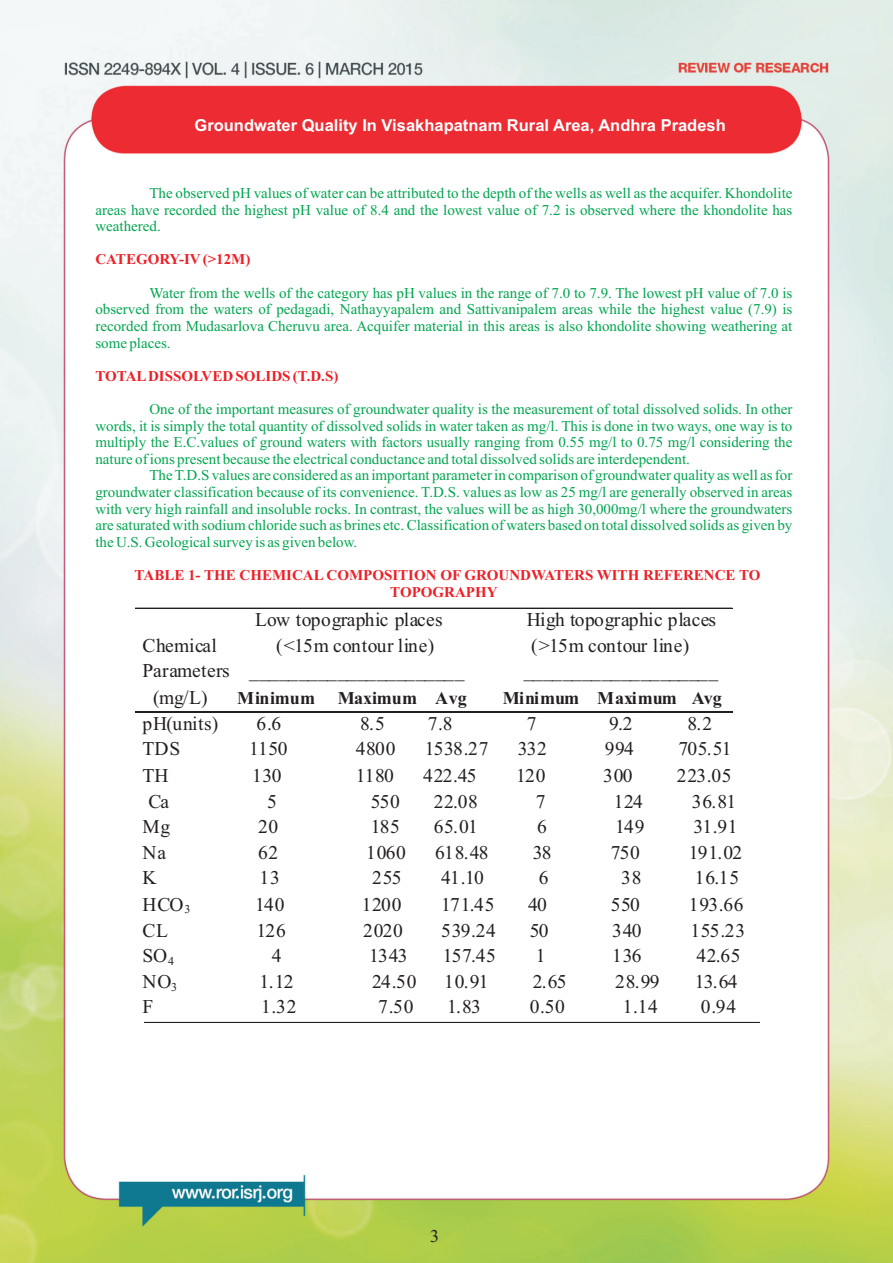
<style>
.page{position:relative;width:893px;height:1263px;background:#fff}
.page>*{position:absolute;margin:0;border:0;box-sizing:border-box;transform-origin:0 0}
.t1{font:19.5px "Times New Roman";letter-spacing:.015em;color:#231f20}
.t2{font:19.5px "Times New Roman";letter-spacing:-.005em;color:#231f20}
.t3{font:700 18px "Times New Roman";color:#231f20}
.t4{font:18px "Times New Roman";color:#231f20}
.t5{font:700 16.5px "Arial";color:#fff}
.t6{font:15px/16.6px "Times New Roman";color:#00a54f;text-align:justify}
.t7{font:700 15px/16.6px "Times New Roman";color:#ee2028;text-align:center}
.s1{font-size:12px}
</style>
<div class="page">
<img style="left:0;top:0;width:893px;height:1263px">
<hr style="left:135px;top:608px;width:597px;height:1px;background:#231f20">
<hr style="left:135px;top:712px;width:597px;height:1px;background:#231f20">
<hr style="left:135px;top:711px;width:597px;height:1px;background:#231f20">
<hr style="left:144px;top:1022px;width:615px;height:1px;background:#231f20">
<p class="t5" style="left:195px;top:119px;width:533px">Groundwater Quality In Visakhapatnam Rural Area, Andhra Pradesh</p>
<p class="t6" style="left:95px;top:186px;width:698px;text-indent:54px">The observed pH values of water can be attributed to the depth of the wells as well as the acquifer. Khondolite areas have recorded the highest pH value of 8.4 and the lowest value of 7.2 is observed where the khondolite has weathered.</p>
<p class="t7" style="left:95px;top:253px;width:157px">CATEGORY-IV(&gt;12M)</p>
<p class="t6" style="left:95px;top:286px;width:698px;text-indent:54px">Water from the wells of the category has pH values in the range of 7.0 to 7.9. The lowest pH value of 7.0 is observed from the waters of pedagadi, Nathayyapalem and Sattivanipalem areas while the highest value (7.9) is recorded from Mudasarlova Cheruvu area. Acquifer material in this areas is also khondolite showing weathering at some places.</p>
<p class="t7" style="left:95px;top:369px;width:244px">TOTALDISSOLVED SOLIDS (T.D.S)</p>
<p class="t6" style="left:95px;top:402px;width:698px;text-indent:54px">One of the important measures of groundwater quality is the measurement of total dissolved solids. In other words, it is simply the total quantity of dissolved solids in water taken as mg/l. This is done in two ways, one way is to multiply the E.C.values of ground waters with factors usually ranging from 0.55 mg/l to 0.75 mg/l considering the nature of ions present because the electrical conductance and total dissolved solids are interdependent.</p>
<p class="t6" style="left:95px;top:468px;width:698px;text-indent:54px">The T.D.S values are considered as an important parameter in comparison of groundwater quality as well as for groundwater classification because of its convenience. T.D.S. values as low as 25 mg/l are generally observed in areas with very high rainfall and insoluble rocks. In contrast, the values will be as high 30,000mg/l where the groundwaters are saturated with sodium chloride such as brines etc. Classification of waters based on total dissolved solids as given by the U.S. Geological survey is as given below.</p>
<p class="t7" style="left:135px;top:568px;width:627px">TABLE 1- THE CHEMICAL COMPOSITION OF GROUNDWATERS WITH REFERENCE TO<br>TOPOGRAPHY</p>
<h1 class="t1" style="left:255px;top:613px;width:189px">Low topographic places</h1>
<h1 class="t2" style="left:527px;top:613px;width:191px">High topographic places</h1>
<h1 class="t1" style="left:143px;top:638px;width:76px">Chemical</h1>
<h1 class="t1" style="left:276px;top:638px;width:160px">(&lt;15m contour line)</h1>
<h1 class="t1" style="left:531px;top:638px;width:160px">(&gt;15m contour line)</h1>
<h1 class="t1" style="left:143px;top:664px;width:323px">Parameters ______________________</h1>
<h1 class="t1" style="left:524px;top:664px;width:196px">____________________</h1>
<h1 class="t1" style="left:153px;top:691px;width:56px">(mg/L)</h1>
<p class="t3" style="left:237px;top:692px;width:80px">Minimum</p>
<p class="t3" style="left:338px;top:692px;width:131px">Maximum Avg</p>
<p class="t3" style="left:503px;top:692px;width:221px">Minimum Maximum Avg</p>
<h1 class="t1" style="left:143px;top:716px;width:77px">pH(units)</h1>
<h1 class="t1" style="left:257px;top:716px;width:26px">6.6</h1>
<h1 class="t1" style="left:360px;top:716px;width:26px">8.5</h1>
<h1 class="t1" style="left:428px;top:716px;width:26px">7.8</h1>
<h1 class="t1" style="left:527px;top:716px;width:11px">7</h1>
<h1 class="t1" style="left:609px;top:716px;width:25px">9.2</h1>
<h1 class="t1" style="left:687px;top:716px;width:26px">8.2</h1>
<h1 class="t1" style="left:143px;top:742px;width:39px">TDS</h1>
<h1 class="t1" style="left:249px;top:742px;width:40px">1150</h1>
<h1 class="t1" style="left:356px;top:742px;width:41px">4800</h1>
<h1 class="t1" style="left:425px;top:742px;width:65px">1538.27</h1>
<h1 class="t1" style="left:518px;top:742px;width:31px">332</h1>
<h1 class="t1" style="left:605px;top:742px;width:31px">994</h1>
<h1 class="t1" style="left:678px;top:742px;width:55px">705.51</h1>
<h1 class="t1" style="left:143px;top:769px;width:28px">TH</h1>
<h1 class="t1" style="left:252px;top:769px;width:31px">130</h1>
<h1 class="t1" style="left:356px;top:769px;width:40px">1180</h1>
<h1 class="t1" style="left:423px;top:769px;width:55px">422.45</h1>
<h1 class="t1" style="left:516px;top:769px;width:31px">120</h1>
<h1 class="t1" style="left:603px;top:769px;width:31px">300</h1>
<h1 class="t1" style="left:677px;top:769px;width:56px">223.05</h1>
<h1 class="t1" style="left:149px;top:794px;width:22px">Ca</h1>
<h1 class="t1" style="left:267px;top:794px;width:11px">5</h1>
<h1 class="t1" style="left:371px;top:794px;width:31px">550</h1>
<h1 class="t1" style="left:434px;top:794px;width:46px">22.08</h1>
<h1 class="t1" style="left:536px;top:794px;width:11px">7</h1>
<h1 class="t1" style="left:614px;top:794px;width:31px">124</h1>
<h1 class="t1" style="left:692px;top:794px;width:46px">36.81</h1>
<h1 class="t1" style="left:143px;top:820px;width:29px">Mg</h1>
<h1 class="t1" style="left:258px;top:820px;width:22px">20</h1>
<h1 class="t1" style="left:371px;top:820px;width:31px">185</h1>
<h1 class="t1" style="left:434px;top:820px;width:46px">65.01</h1>
<h1 class="t1" style="left:537px;top:820px;width:11px">6</h1>
<h1 class="t1" style="left:615px;top:820px;width:31px">149</h1>
<h1 class="t1" style="left:693px;top:820px;width:46px">31.91</h1>
<h1 class="t1" style="left:143px;top:845px;width:25px">Na</h1>
<h1 class="t1" style="left:258px;top:845px;width:22px">62</h1>
<h1 class="t1" style="left:366px;top:845px;width:41px">1060</h1>
<h1 class="t1" style="left:435px;top:845px;width:55px">618.48</h1>
<h1 class="t1" style="left:533px;top:845px;width:20px">38</h1>
<h1 class="t1" style="left:611px;top:845px;width:31px">750</h1>
<h1 class="t1" style="left:689px;top:845px;width:55px">191.02</h1>
<h1 class="t1" style="left:143px;top:871px;width:16px">K</h1>
<h1 class="t1" style="left:260px;top:871px;width:22px">13</h1>
<h1 class="t1" style="left:372px;top:871px;width:31px">255</h1>
<h1 class="t1" style="left:441px;top:871px;width:44px">41.10</h1>
<h1 class="t1" style="left:539px;top:871px;width:11px">6</h1>
<h1 class="t1" style="left:621px;top:871px;width:22px">38</h1>
<h1 class="t1" style="left:695px;top:871px;width:46px">16.15</h1>
<h1 class="t1" style="left:143px;top:898px;width:50px">HCO<span class="s1">3</span></h1>
<h1 class="t1" style="left:255px;top:898px;width:31px">140</h1>
<h1 class="t1" style="left:362px;top:898px;width:41px">1200</h1>
<h1 class="t1" style="left:441px;top:898px;width:55px">171.45</h1>
<h1 class="t1" style="left:528px;top:898px;width:20px">40</h1>
<h1 class="t1" style="left:611px;top:898px;width:31px">550</h1>
<h1 class="t1" style="left:689px;top:898px;width:56px">193.66</h1>
<h1 class="t1" style="left:143px;top:923px;width:27px">CL</h1>
<h1 class="t1" style="left:257px;top:923px;width:31px">126</h1>
<h1 class="t1" style="left:363px;top:923px;width:41px">2020</h1>
<h1 class="t1" style="left:441px;top:923px;width:56px">539.24</h1>
<h1 class="t1" style="left:530px;top:923px;width:20px">50</h1>
<h1 class="t1" style="left:612px;top:923px;width:31px">340</h1>
<h1 class="t1" style="left:690px;top:923px;width:56px">155.23</h1>
<h1 class="t1" style="left:143px;top:949px;width:33px">SO<sub>4</sub></h1>
<h1 class="t1" style="left:272px;top:949px;width:11px">4</h1>
<h1 class="t1" style="left:369px;top:949px;width:40px">1343</h1>
<h1 class="t1" style="left:443px;top:949px;width:55px">157.45</h1>
<h1 class="t1" style="left:536px;top:949px;width:11px">1</h1>
<h1 class="t1" style="left:612px;top:949px;width:31px">136</h1>
<h1 class="t1" style="left:696px;top:949px;width:46px">42.65</h1>
<h1 class="t1" style="left:143px;top:974px;width:36px">NO<sub>3</sub></h1>
<h1 class="t1" style="left:260px;top:974px;width:35px">1.12</h1>
<h1 class="t1" style="left:372px;top:974px;width:46px">24.50</h1>
<h1 class="t1" style="left:444px;top:974px;width:46px">10.91</h1>
<h1 class="t1" style="left:533px;top:974px;width:35px">2.65</h1>
<h1 class="t1" style="left:615px;top:974px;width:46px">28.99</h1>
<h1 class="t1" style="left:695px;top:974px;width:44px">13.64</h1>
<h1 class="t1" style="left:143px;top:1000px;width:12px">F</h1>
<h1 class="t1" style="left:261px;top:1000px;width:37px">1.32</h1>
<h1 class="t1" style="left:378px;top:1000px;width:37px">7.50</h1>
<h1 class="t1" style="left:447px;top:1000px;width:35px">1.83</h1>
<h1 class="t1" style="left:530px;top:1000px;width:37px">0.50</h1>
<h1 class="t1" style="left:623px;top:1000px;width:37px">1.14</h1>
<h1 class="t1" style="left:701px;top:1000px;width:37px">0.94</h1>
<p class="t4" style="left:430px;top:1229px;width:10px">3</p>
</div>
